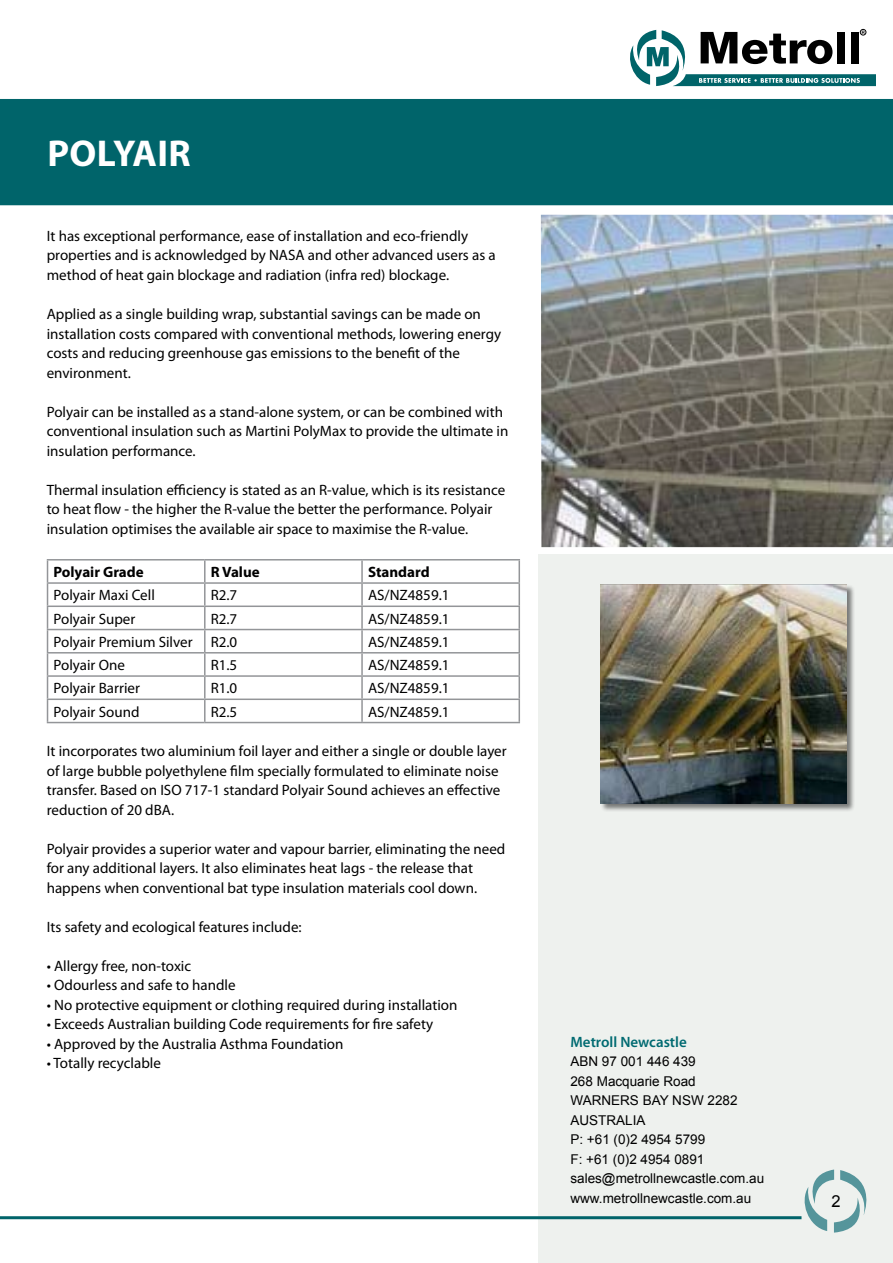
<style>
.page{position:relative;width:893px;height:1263px;background:#fff}
.page>*{position:absolute;margin:0;border:0;box-sizing:border-box;transform-origin:0 0}
.t1{font:700 37.5px "Myriad Pro";letter-spacing:.01em;color:#fff}
.t2{font:16.5px "Arial";color:#000}
.t3{font:15px/19.5px "Myriad Pro";color:#000}
.t4{font:700 15px "Myriad Pro";color:#000}
.t5{font:600 15px "Myriad Pro";color:#006a71}
.t6{font:13.5px/19.5px "Arial";color:#000}
</style>
<div class="page">
<div style="left:539px;top:554px;width:354px;height:709px;background:#eef1ee"></div>
<div style="left:0;top:99px;width:893px;height:106px;background:#00646a"></div>
<svg style="left:799px;top:1169px;width:68px;height:63px"></svg>
<hr style="left:0;top:1216px;width:801px;height:3px;background:#00646a">
<div style="left:860px;top:29px;width:6px;height:7px;border:1px solid #000;border-radius:50%"></div>
<svg style="left:630px;top:30px;width:246px;height:56px"></svg>
<hr style="left:47px;top:559px;width:158px;height:1px;background:#939598">
<hr style="left:205px;top:559px;width:157px;height:1px;background:#939598">
<hr style="left:204px;top:560px;width:2px;height:22px;background:#939598">
<hr style="left:362px;top:559px;width:158px;height:1px;background:#939598">
<hr style="left:361px;top:560px;width:2px;height:22px;background:#939598">
<hr style="left:47px;top:582px;width:158px;height:2px;background:#939598">
<hr style="left:205px;top:582px;width:157px;height:2px;background:#939598">
<hr style="left:204px;top:584px;width:2px;height:21px;background:#939598">
<hr style="left:362px;top:582px;width:158px;height:2px;background:#939598">
<hr style="left:361px;top:584px;width:2px;height:21px;background:#939598">
<hr style="left:47px;top:605px;width:158px;height:2px;background:#939598">
<hr style="left:205px;top:605px;width:157px;height:2px;background:#939598">
<hr style="left:204px;top:607px;width:2px;height:22px;background:#939598">
<hr style="left:362px;top:605px;width:158px;height:2px;background:#939598">
<hr style="left:361px;top:607px;width:2px;height:22px;background:#939598">
<hr style="left:47px;top:629px;width:158px;height:1px;background:#939598">
<hr style="left:205px;top:629px;width:157px;height:1px;background:#939598">
<hr style="left:204px;top:630px;width:2px;height:22px;background:#939598">
<hr style="left:362px;top:629px;width:158px;height:1px;background:#939598">
<hr style="left:361px;top:630px;width:2px;height:22px;background:#939598">
<hr style="left:47px;top:652px;width:158px;height:1px;background:#939598">
<hr style="left:205px;top:652px;width:157px;height:1px;background:#939598">
<hr style="left:204px;top:653px;width:2px;height:22px;background:#939598">
<hr style="left:362px;top:652px;width:158px;height:1px;background:#939598">
<hr style="left:361px;top:653px;width:2px;height:22px;background:#939598">
<hr style="left:47px;top:675px;width:158px;height:2px;background:#939598">
<hr style="left:205px;top:675px;width:157px;height:2px;background:#939598">
<hr style="left:204px;top:677px;width:2px;height:21px;background:#939598">
<hr style="left:362px;top:675px;width:158px;height:2px;background:#939598">
<hr style="left:361px;top:677px;width:2px;height:21px;background:#939598">
<hr style="left:47px;top:698px;width:158px;height:2px;background:#939598">
<svg style="left:47px;top:560px;width:1px;height:162px"></svg>
<hr style="left:205px;top:698px;width:157px;height:2px;background:#939598">
<hr style="left:204px;top:700px;width:2px;height:22px;background:#939598">
<hr style="left:362px;top:698px;width:158px;height:2px;background:#939598">
<hr style="left:361px;top:700px;width:2px;height:22px;background:#939598">
<svg style="left:519px;top:560px;width:1px;height:162px"></svg>
<hr style="left:47px;top:722px;width:158px;height:1px;background:#939598">
<hr style="left:205px;top:722px;width:157px;height:1px;background:#939598">
<hr style="left:362px;top:722px;width:158px;height:1px;background:#939598">
<img style="left:541px;top:215px;width:352px;height:332px">
<div style="left:600px;top:584px;width:255px;height:229px;background:#000;opacity:.5"></div>
<img style="left:600px;top:585px;width:246px;height:219px">
<h1 class="t1" style="left:47px;top:129px;width:145px">POLYAIR</h1>
<p class="t3" style="left:47px;top:226px;width:450px">It has exceptional performance, ease of installation and eco-friendly properties and is acknowledged by NASA and other advanced users as a method of heat gain blockage and radiation (infra red) blockage.</p>
<p class="t3" style="left:47px;top:304px;width:456px">Applied as a single building wrap, substantial savings can be made on installation costs compared with conventional methods, lowering energy costs and reducing greenhouse gas emissions to the benefit of the environment.</p>
<p class="t3" style="left:47px;top:401px;width:463px">Polyair can be installed as a stand-alone system, or can be combined with conventional insulation such as Martini PolyMax to provide the ultimate in insulation performance.</p>
<p class="t3" style="left:47px;top:479px;width:460px">Thermal insulation efficiency is stated as an R-value, which is its resistance to heat flow - the higher the R-value the better the performance. Polyair insulation optimises the available air space to maximise the R-value.</p>
<p class="t4" style="left:54px;top:562px;width:92px">Polyair Grade</p>
<p class="t4" style="left:211px;top:562px;width:50px">R Value</p>
<p class="t4" style="left:368px;top:562px;width:63px">Standard</p>
<p class="t3" style="left:54px;top:585px;width:103px">Polyair Maxi Cell</p>
<p class="t3" style="left:211px;top:585px;width:28px">R2.7</p>
<p class="t3" style="left:368px;top:585px;width:83px">AS/NZ4859.1</p>
<p class="t3" style="left:54px;top:608px;width:83px">Polyair Super</p>
<p class="t3" style="left:211px;top:608px;width:28px">R2.7</p>
<p class="t3" style="left:368px;top:608px;width:83px">AS/NZ4859.1</p>
<p class="t3" style="left:54px;top:632px;width:185px">Polyair Premium Silver R2.0</p>
<p class="t3" style="left:368px;top:632px;width:83px">AS/NZ4859.1</p>
<p class="t3" style="left:54px;top:655px;width:73px">Polyair One</p>
<p class="t3" style="left:211px;top:655px;width:28px">R1.5</p>
<p class="t3" style="left:368px;top:655px;width:83px">AS/NZ4859.1</p>
<p class="t3" style="left:54px;top:678px;width:88px">Polyair Barrier</p>
<p class="t3" style="left:211px;top:678px;width:28px">R1.0</p>
<p class="t3" style="left:368px;top:678px;width:83px">AS/NZ4859.1</p>
<p class="t3" style="left:54px;top:701px;width:87px">Polyair Sound</p>
<p class="t3" style="left:211px;top:701px;width:28px">R2.5</p>
<p class="t3" style="left:368px;top:701px;width:83px">AS/NZ4859.1</p>
<p class="t3" style="left:47px;top:741px;width:461px">It incorporates two aluminium foil layer and either a single or double layer of large bubble polyethylene film specially formulated to eliminate noise transfer. Based on ISO 717-1 standard Polyair Sound achieves an effective reduction of 20 dBA.</p>
<p class="t3" style="left:47px;top:839px;width:460px">Polyair provides a superior water and vapour barrier, eliminating the need for any additional layers. It also eliminates heat lags - the release that happens when conventional bat type insulation materials cool down.</p>
<p class="t3" style="left:47px;top:917px;width:256px">Its safety and ecological features include:</p>
<p class="t3" style="left:47px;top:956px;width:146px">• Allergy free, non-toxic</p>
<p class="t3" style="left:47px;top:975px;width:190px">• Odourless and safe to handle</p>
<p class="t3" style="left:47px;top:995px;width:412px">• No protective equipment or clothing required during installation</p>
<p class="t3" style="left:47px;top:1014px;width:388px">• Exceeds Australian building Code requirements for fire safety</p>
<p class="t3" style="left:47px;top:1034px;width:298px">• Approved by the Australia Asthma Foundation</p>
<p class="t3" style="left:47px;top:1053px;width:116px">• Totally recyclable</p>
<p class="t5" style="left:570px;top:1032px;width:118px">Metroll Newcastle</p>
<p class="t6" style="left:570px;top:1052px;width:195px">ABN 97 001 446 439<br>268 Macquarie Road<br>WARNERS BAY NSW 2282<br>AUSTRALIA<br>P: +61 (0)2 4954 5799<br>F: +61 (0)2 4954 0891 sales@metrollnewcastle.com.au www.metrollnewcastle.com.au</p>
<p class="t2" style="left:831px;top:1190px;width:11px">2</p>
</div>
